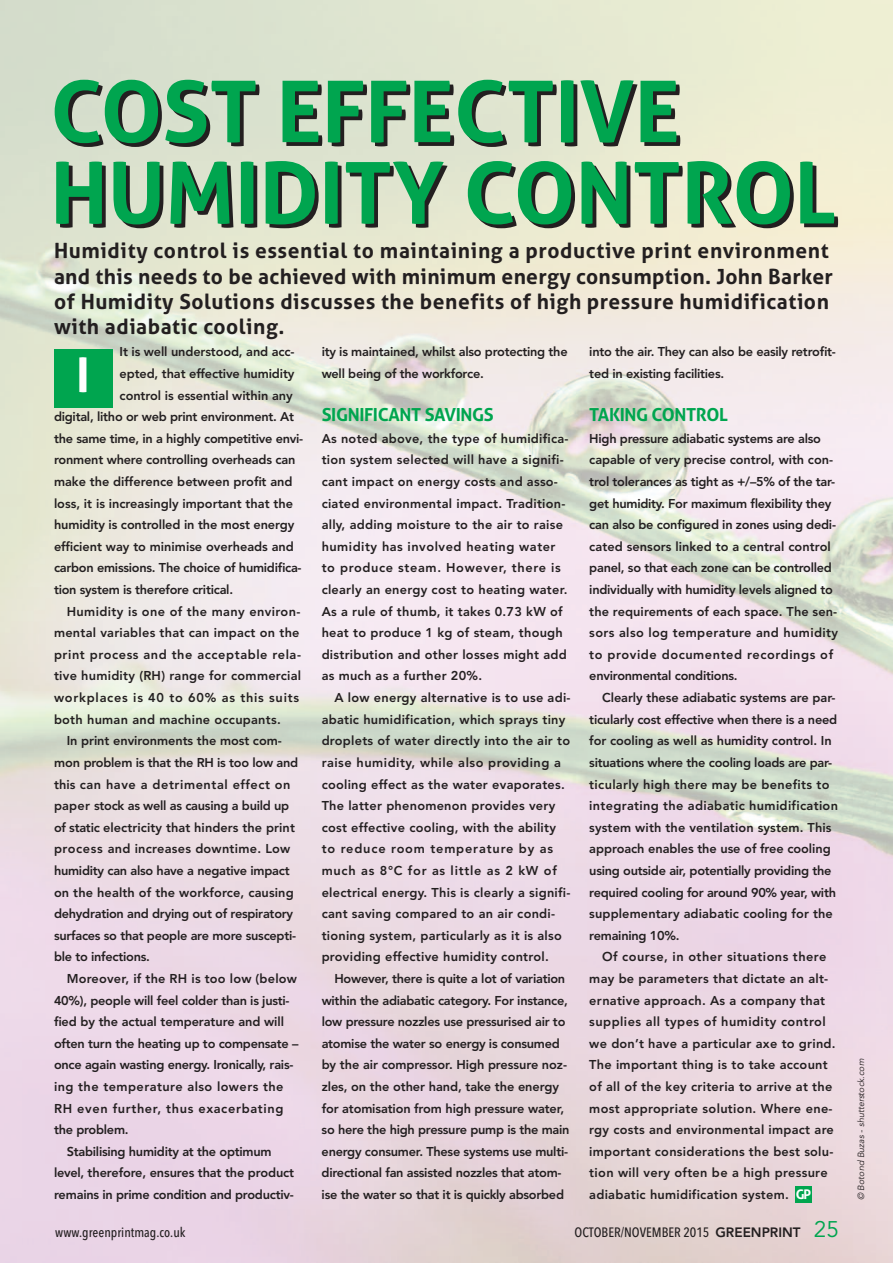
<style>
.page{position:relative;width:893px;height:1263px;background:#fff}
.page>*{position:absolute;margin:0;border:0;box-sizing:border-box;transform-origin:0 0}
.t1{font:700 85.35px/81.3px "Aller";color:#00a54f}
.t2{font:700 48px "Aller";color:#fff}
.t3{font:700 21px/25.2px "Aller";letter-spacing:.025em;color:#231f20}
.t4{font:700 18px "Aller";letter-spacing:-.02em;color:#00a54f}
.t5{font:500 13.5px "Avenir Next Condensed";color:#231f20}
.t6{font:700 13.2px "Aller";color:#fff}
.t7{font:800 12.75px/21.6px "Avenir";letter-spacing:-.02em;color:#231f20}
.t8{font:800 12.75px/21.6px "Avenir";letter-spacing:.02em;color:#231f20}
.t9{font:800 12.75px/21.6px "Avenir";color:#231f20}
.t10{font:800 12.75px "Avenir";letter-spacing:.045em;color:#231f20}
.t11{font:800 12.75px "Avenir";letter-spacing:.03em;color:#231f20}
.t12{font:800 12.75px "Avenir";letter-spacing:.06em;color:#231f20}
.t13{font:800 12.75px "Avenir";letter-spacing:.035em;color:#231f20}
.t14{font:800 12.75px "Avenir";letter-spacing:.05em;color:#231f20}
.t15{font:italic 9px "Avenir";color:#231f20}
.s1{font-family:"Avenir";font-weight:800}
.s2{font-family:"Avenir";font-weight:400;font-size:22.5px;color:#00a54f}
</style>
<div class="page">
<img style="left:0;top:0;width:893px;height:1263px">
<div style="left:54px;top:349px;width:58px;height:58px;background:#00a54f"></div>
<div style="left:795px;top:1186px;width:17px;height:17px;background:#00a54f"></div>
<h1 class="t1" style="left:50px;top:71px;width:788px">COST EFFECTIVE<br>HUMIDITY CONTROL</h1>
<p class="t3" style="left:54px;top:238px;width:780px">Humidity control is essential to maintaining a productive print environment and this needs to be achieved with minimum energy consumption. John Barker of Humidity Solutions discusses the benefits of high pressure humidification with adiabatic cooling.</p>
<p class="t9" style="left:120px;top:341px;width:176px">It is well understood, and acc-</p>
<p class="t9" style="left:120px;top:363px;width:176px">epted, that effective humidity</p>
<p class="t9" style="left:120px;top:384px;width:175px">control is essential within any</p>
<p class="t7" style="left:54px;top:406px;width:242px">digital, litho or web print environment. At</p>
<p class="t7" style="left:54px;top:428px;width:251px">the same time, in a highly competitive envi-</p>
<p class="t9" style="left:54px;top:449px;width:243px">ronment where controlling overheads can</p>
<p class="t9" style="left:54px;top:471px;width:240px">make the difference between profit and</p>
<p class="t9" style="left:54px;top:492px;width:240px">loss, it is increasingly important that the</p>
<p class="t9" style="left:54px;top:514px;width:242px">humidity is controlled in the most energy</p>
<p class="t9" style="left:54px;top:536px;width:241px">efficient way to minimise overheads and</p>
<p class="t7" style="left:54px;top:557px;width:249px">carbon emissions. The choice of humidifica-</p>
<p class="t7" style="left:54px;top:579px;width:181px">tion system is therefore critical.</p>
<p class="t11" style="left:67px;top:601px;width:235px">Humidity is one of the many environ-</p>
<p class="t8" style="left:54px;top:622px;width:247px">mental variables that can impact on the</p>
<p class="t10" style="left:54px;top:644px;width:249px">print process and the acceptable rela-</p>
<p class="t8" style="left:54px;top:665px;width:249px">tive humidity (RH) range for commercial</p>
<p class="t12" style="left:54px;top:688px;width:247px">workplaces is 40 to 60% as this suits</p>
<p class="t8" style="left:54px;top:708px;width:228px">both human and machine occupants.</p>
<p class="t9" style="left:67px;top:730px;width:217px">In print environments the most com-</p>
<p class="t7" style="left:54px;top:752px;width:246px">mon problem is that the RH is too low and</p>
<p class="t10" style="left:54px;top:774px;width:238px">this can have a detrimental effect on</p>
<p class="t7" style="left:54px;top:795px;width:237px">paper stock as well as causing a build up</p>
<p class="t9" style="left:54px;top:816px;width:242px">of static electricity that hinders the print</p>
<p class="t8" style="left:54px;top:838px;width:238px">process and increases downtime. Low</p>
<p class="t7" style="left:54px;top:860px;width:237px">humidity can also have a negative impact</p>
<p class="t9" style="left:54px;top:881px;width:241px">on the health of the workforce, causing</p>
<p class="t7" style="left:54px;top:903px;width:241px">dehydration and drying out of respiratory</p>
<p class="t7" style="left:54px;top:924px;width:244px">surfaces so that people are more suscepti-</p>
<p class="t7" style="left:54px;top:946px;width:98px">ble to infections.</p>
<p class="t9" style="left:67px;top:968px;width:232px">Moreover, if the RH is too low (below</p>
<p class="t7" style="left:54px;top:989px;width:237px">40%), people will feel colder than is justi-</p>
<p class="t9" style="left:54px;top:1011px;width:232px">fied by the actual temperature and will</p>
<p class="t7" style="left:54px;top:1032px;width:246px">often turn the heating up to compensate –</p>
<p class="t7" style="left:54px;top:1054px;width:241px">once again wasting energy. Ironically, rais-</p>
<p class="t13" style="left:54px;top:1076px;width:231px">ing the temperature also lowers the</p>
<p class="t14" style="left:54px;top:1098px;width:231px">RH even further, thus exacerbating</p>
<p class="t7" style="left:54px;top:1119px;width:76px">the problem.</p>
<p class="t7" style="left:67px;top:1140px;width:206px">Stabilising humidity at the optimum</p>
<p class="t9" style="left:54px;top:1162px;width:242px">level, therefore, ensures that the product</p>
<p class="t7" style="left:54px;top:1184px;width:241px">remains in prime condition and productiv-</p>
<h2 class="t2" style="left:76px;top:346px;width:15px">I</h2>
<p class="t7" style="left:322px;top:341px;width:247px">ity is maintained, whilst also protecting the well being of the workforce.</p>
<h3 class="t4" style="left:322px;top:403px;width:174px">SIGNIFICANT SAVINGS</h3>
<p class="t8" style="left:322px;top:428px;width:248px">As noted above, the type of humidifica&shy;tion system selected will have a signifi&shy;cant impact on energy costs and asso&shy;ciated environmental impact. Tradition&shy;ally, adding moisture to the air to raise humidity has involved heating water to produce steam. However, there is clearly an energy cost to heating water.<br>As a rule of thumb, it takes 0.73 kW of heat to produce 1 kg of steam, though distribution and other losses might add as much as a further 20%.</p>
<p class="t8" style="left:322px;top:687px;width:250px;text-indent:13px">A low energy alternative is to use adi&shy;abatic humidification, which sprays tiny droplets of water directly into the air to raise humidity, while also providing a cooling effect as the water evaporates.<br>The latter phenomenon provides very cost effective cooling, with the ability to reduce room temperature by as much as 8°C for as little as 2 kW of electrical energy. This is clearly a signifi&shy;cant saving compared to an air condi&shy;tioning system, particularly as it is also providing effective humidity control.</p>
<p class="t7" style="left:322px;top:968px;width:249px;text-indent:13px">However, there is quite a lot of variation within the adiabatic category. For instance, low pressure nozzles use pressurised air to atomise the water so energy is consumed by the air compressor. High pressure noz&shy;zles, on the other hand, take the energy for atomisation from high pressure water, so here the high pressure pump is the main energy consumer. These systems use multi&shy;directional fan assisted nozzles that atom&shy;ise the water so that it is quickly absorbed</p>
<p class="t7" style="left:589px;top:341px;width:248px">into the air. They can also be easily retrofit&shy;ted in existing facilities.</p>
<h3 class="t4" style="left:589px;top:403px;width:140px">TAKING CONTROL</h3>
<p class="t7" style="left:589px;top:428px;width:250px">High pressure adiabatic systems are also capable of very precise control, with con&shy;trol tolerances as tight as +/–5% of the tar&shy;get humidity. For maximum flexibility they can also be configured in zones using dedi&shy;cated sensors linked to a central control panel, so that each zone can be controlled individually with humidity levels aligned to the requirements of each space. The sen&shy;sors also log temperature and humidity to provide documented recordings of environmental conditions.</p>
<p class="t9" style="left:589px;top:687px;width:250px;text-indent:13px">Clearly these adiabatic systems are par&shy;ticularly cost effective when there is a need for cooling as well as humidity control. In situations where the cooling loads are par&shy;ticularly high there may be benefits to integrating the adiabatic humidification system with the ventilation system. This approach enables the use of free cooling using outside air, potentially providing the required cooling for around 90% year, with supplementary adiabatic cooling for the remaining 10%.</p>
<p class="t8" style="left:589px;top:946px;width:248px;text-indent:13px">Of course, in other situations there may be parameters that dictate an alt&shy;ernative approach. As a company that supplies all types of humidity control we don’t have a particular axe to grind.<br>The important thing is to take account of all of the key criteria to arrive at the most appropriate solution. Where ene&shy;rgy costs and environmental impact are important considerations the best solu&shy;tion will very often be a high pressure adiabatic humidification system.</p>
<p class="t6" style="left:796px;top:1186px;width:17px">GP</p>
<p class="t5" style="left:55px;top:1224px;width:132px">www.greenprintmag.co.uk</p>
<p class="t5" style="left:575px;top:1224px;width:266px">OCTOBER/NOVEMBER 2015 <span class="s1">GREENPRINT</span> <span class="s2">25</span></p>
<p class="t15" style="left:856px;top:1200px;width:143px;rotate:-90deg">© Botond Buzas - shutterstock.com</p>
</div>
